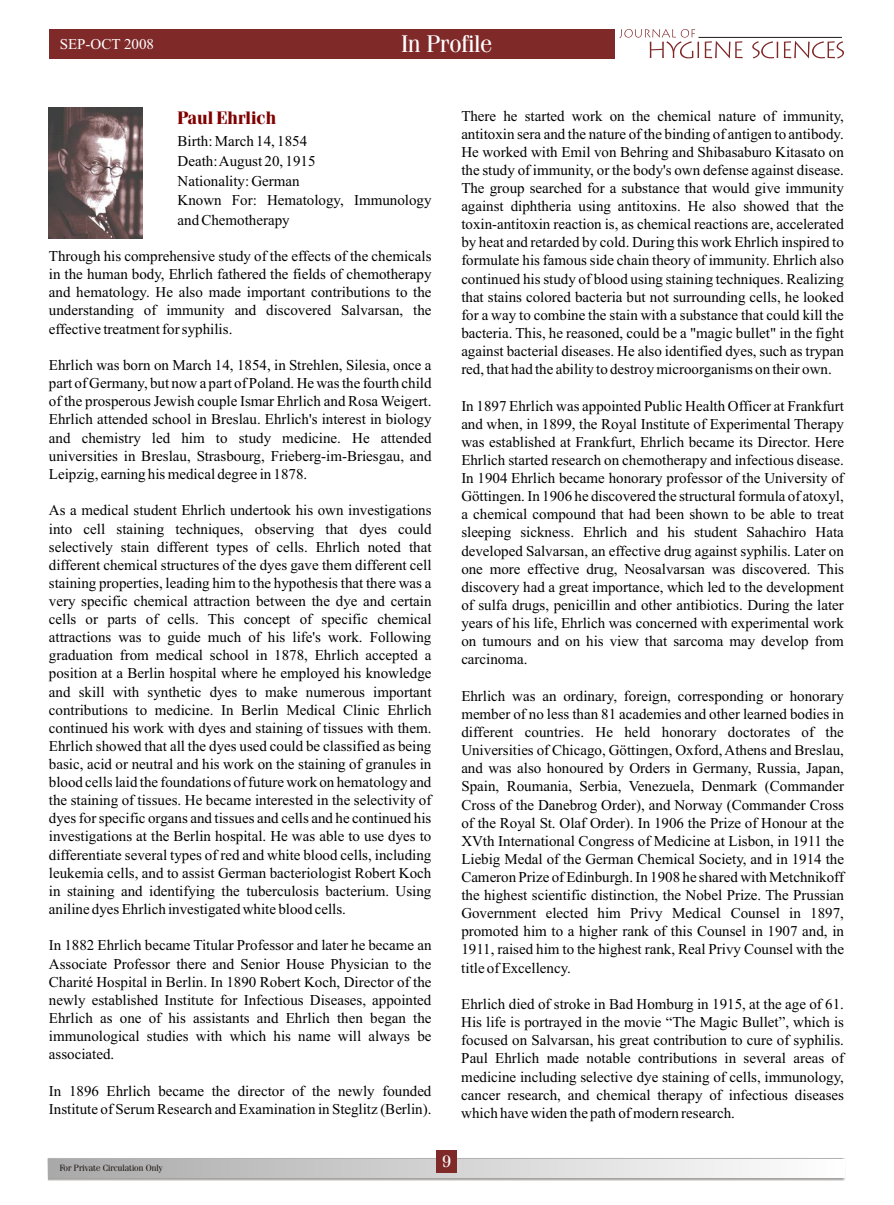
<style>
.page{position:relative;width:894px;height:1205px;background:#fff}
.page>*{position:absolute;margin:0;border:0;box-sizing:border-box;transform-origin:0 0}
.t1{font:24px "Fenice BT";color:#fff}
.t2{font:700 18px "Fenice BT";color:#800000}
.t3{font:16.5px "Fenice BT";color:#fff}
.t4{font:15px/18.1px "Times New Roman";color:#000;text-align:justify}
.t5{font:15px "Times New Roman";color:#fff}
.t6{font:9px "Fenice BT";color:#1f1a17}
</style>
<div class="page">
<div style="left:49px;top:1159px;width:795px;height:18px;background:linear-gradient(to right,#aaa9a9,#fefefe)"></div>
<div style="left:436px;top:1150px;width:21px;height:22px;background:#802929"></div>
<div style="left:49px;top:29px;width:565px;height:30px;background:#802929"></div>
<svg style="left:619px;top:29px;width:225px;height:29px"></svg>
<img style="left:49px;top:107px;width:94px;height:132px">
<p class="t5" style="left:60px;top:38px;width:96px">SEP-OCT 2008</p>
<h1 class="t1" style="left:401px;top:34px;width:92px">In Profile</h1>
<p class="t2" style="left:178px;top:111px;width:100px">Paul Ehrlich</p>
<p class="t4" style="left:178px;top:132px;width:256px;line-height:19.8px;text-align:left">Birth: March 14, 1854<br>Death: August 20, 1915<br>Nationality: German<br>Known For: Hematology, Immunology and Chemotherapy</p>
<p class="t4" style="left:49px;top:248px;width:384px">Through his comprehensive study of the effects of the chemicals in the human body, Ehrlich fathered the fields of chemotherapy and hematology. He also made important contributions to the understanding of immunity and discovered Salvarsan, the effective treatment for syphilis.</p>
<p class="t4" style="left:49px;top:357px;width:384px">Ehrlich was born on March 14, 1854, in Strehlen, Silesia, once a part of Germany, but now a part of Poland. He was the fourth child of the prosperous Jewish couple Ismar Ehrlich and Rosa Weigert.<br>Ehrlich attended school in Breslau. Ehrlich's interest in biology and chemistry led him to study medicine. He attended universities in Breslau, Strasbourg, Frieberg-im-Briesgau, and Leipzig, earning his medical degree in 1878.</p>
<p class="t4" style="left:49px;top:503px;width:384px">As a medical student Ehrlich undertook his own investigations into cell staining techniques, observing that dyes could selectively stain different types of cells. Ehrlich noted that different chemical structures of the dyes gave them different cell staining properties, leading him to the hypothesis that there was a very specific chemical attraction between the dye and certain cells or parts of cells. This concept of specific chemical attractions was to guide much of his life's work. Following graduation from medical school in 1878, Ehrlich accepted a position at a Berlin hospital where he employed his knowledge and skill with synthetic dyes to make numerous important contributions to medicine. In Berlin Medical Clinic Ehrlich continued his work with dyes and staining of tissues with them.<br>Ehrlich showed that all the dyes used could be classified as being basic, acid or neutral and his work on the staining of granules in blood cells laid the foundations of future work on hematology and the staining of tissues. He became interested in the selectivity of dyes for specific organs and tissues and cells and he continued his investigations at the Berlin hospital. He was able to use dyes to differentiate several types of red and white blood cells, including leukemia cells, and to assist German bacteriologist Robert Koch in staining and identifying the tuberculosis bacterium. Using aniline dyes Ehrlich investigated white blood cells.</p>
<p class="t4" style="left:49px;top:937px;width:384px">In 1882 Ehrlich became Titular Professor and later he became an Associate Professor there and Senior House Physician to the Charité Hospital in Berlin. In 1890 Robert Koch, Director of the newly established Institute for Infectious Diseases, appointed Ehrlich as one of his assistants and Ehrlich then began the immunological studies with which his name will always be associated.</p>
<p class="t4" style="left:49px;top:1083px;width:384px">In 1896 Ehrlich became the director of the newly founded<br>Institute of Serum Research and Examination in Steglitz (Berlin).</p>
<p class="t4" style="left:461px;top:108px;width:384px">There he started work on the chemical nature of immunity, antitoxin sera and the nature of the binding of antigen to antibody.<br>He worked with Emil von Behring and Shibasaburo Kitasato on the study of immunity, or the body's own defense against disease.<br>The group searched for a substance that would give immunity against diphtheria using antitoxins. He also showed that the toxin-antitoxin reaction is, as chemical reactions are, accelerated by heat and retarded by cold. During this work Ehrlich inspired to formulate his famous side chain theory of immunity. Ehrlich also continued his study of blood using staining techniques. Realizing that stains colored bacteria but not surrounding cells, he looked for a way to combine the stain with a substance that could kill the bacteria. This, he reasoned, could be a "magic bullet" in the fight against bacterial diseases. He also identified dyes, such as trypan red, that had the ability to destroy microorganisms on their own.</p>
<p class="t4" style="left:461px;top:398px;width:384px">In 1897 Ehrlich was appointed Public Health Officer at Frankfurt and when, in 1899, the Royal Institute of Experimental Therapy was established at Frankfurt, Ehrlich became its Director. Here Ehrlich started research on chemotherapy and infectious disease.<br>In 1904 Ehrlich became honorary professor of the University of Göttingen. In 1906 he discovered the structural formula of atoxyl, a chemical compound that had been shown to be able to treat sleeping sickness. Ehrlich and his student Sahachiro Hata developed Salvarsan, an effective drug against syphilis. Later on one more effective drug, Neosalvarsan was discovered. This discovery had a great importance, which led to the development of sulfa drugs, penicillin and other antibiotics. During the later years of his life, Ehrlich was concerned with experimental work on tumours and on his view that sarcoma may develop from carcinoma.</p>
<p class="t4" style="left:461px;top:688px;width:384px">Ehrlich was an ordinary, foreign, corresponding or honorary member of no less than 81 academies and other learned bodies in different countries. He held honorary doctorates of the Universities of Chicago, Göttingen, Oxford, Athens and Breslau, and was also honoured by Orders in Germany, Russia, Japan, Spain, Roumania, Serbia, Venezuela, Denmark (Commander Cross of the Danebrog Order), and Norway (Commander Cross of the Royal St. Olaf Order). In 1906 the Prize of Honour at the XVth International Congress of Medicine at Lisbon, in 1911 the Liebig Medal of the German Chemical Society, and in 1914 the Cameron Prize of Edinburgh. In 1908 he shared with Metchnikoff the highest scientific distinction, the Nobel Prize. The Prussian Government elected him Privy Medical Counsel in 1897, promoted him to a higher rank of this Counsel in 1907 and, in 1911, raised him to the highest rank, Real Privy Counsel with the title of Excellency.</p>
<p class="t4" style="left:461px;top:996px;width:384px">Ehrlich died of stroke in Bad Homburg in 1915, at the age of 61.<br>His life is portrayed in the movie “The Magic Bullet”, which is focused on Salvarsan, his great contribution to cure of syphilis.<br>Paul Ehrlich made notable contributions in several areas of medicine including selective dye staining of cells, immunology, cancer research, and chemical therapy of infectious diseases which have widen the path of modern research.</p>
<p class="t6" style="left:60px;top:1163px;width:104px">For Private Circulation Only</p>
<p class="t3" style="left:442px;top:1154px;width:10px">9</p>
</div>
